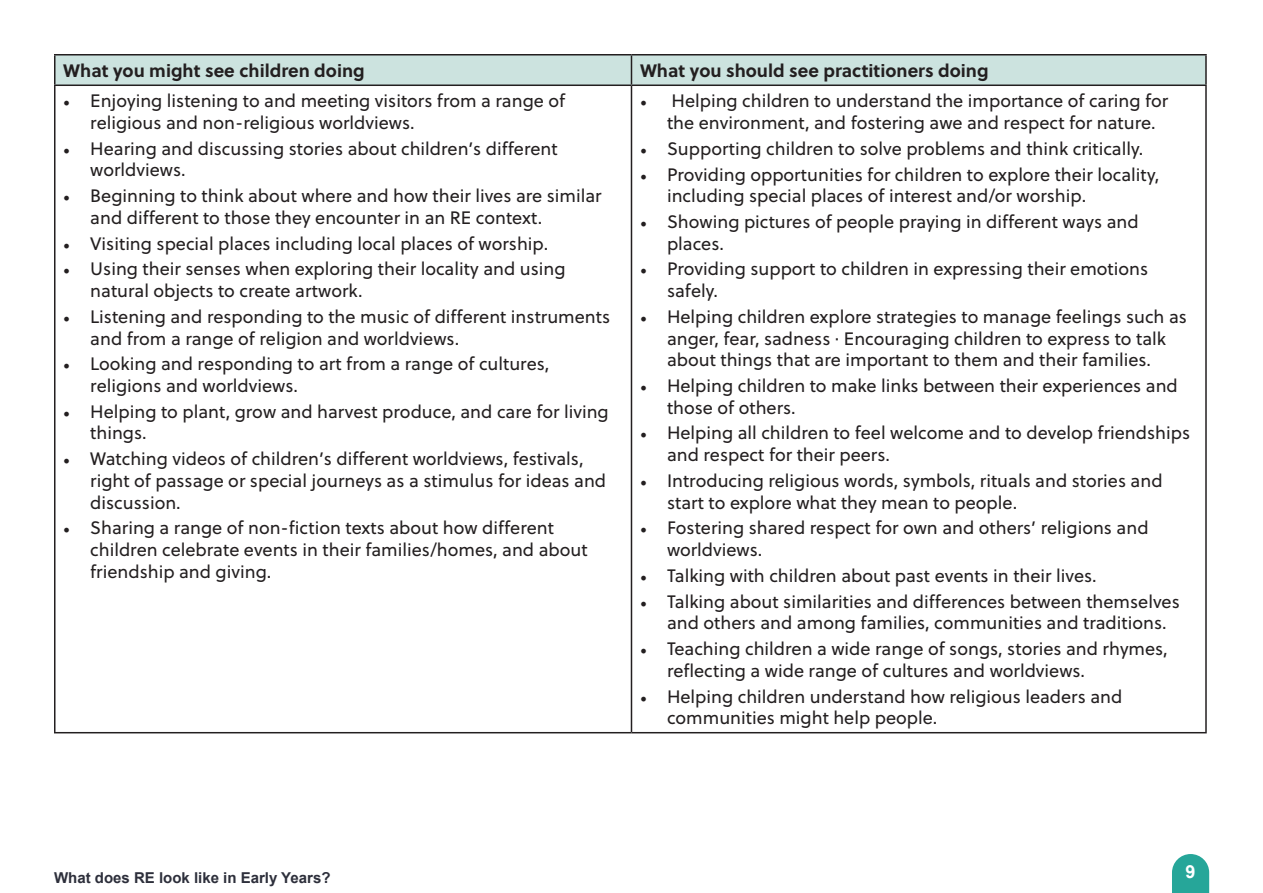
<style>
.page{position:relative;width:1263px;height:893px;background:#fff}
.page>*{position:absolute;margin:0;border:0;box-sizing:border-box;transform-origin:0 0}
.t1{font:18px/21.6px "Soleil";color:#231f20}
.t2{font:700 18px "Soleil";color:#231f20}
.t3{font:700 18px "Arial";color:#fff}
.t4{font:700 15px "Arial";color:#2d2f3b}
.s1{font-family:"Minion Pro"}
</style>
<div class="page">
<svg style="left:1172px;top:854px;width:37px;height:39px"></svg>
<div style="left:56px;top:56px;width:1149px;height:29px;background:#cce3df"></div>
<hr style="left:54px;top:54px;width:577px;height:2px;background:#231f20">
<hr style="left:54px;top:55px;width:2px;height:30px;background:#231f20">
<hr style="left:631px;top:54px;width:576px;height:2px;background:#231f20">
<hr style="left:631px;top:55px;width:1px;height:30px;background:#231f20">
<hr style="left:1205px;top:55px;width:2px;height:30px;background:#231f20">
<hr style="left:54px;top:85px;width:577px;height:1px;background:#231f20">
<hr style="left:54px;top:86px;width:2px;height:646px;background:#231f20">
<hr style="left:631px;top:85px;width:576px;height:1px;background:#231f20">
<hr style="left:631px;top:86px;width:1px;height:646px;background:#231f20">
<hr style="left:1205px;top:86px;width:2px;height:646px;background:#231f20">
<hr style="left:54px;top:732px;width:577px;height:1px;background:#231f20">
<hr style="left:631px;top:732px;width:576px;height:1px;background:#231f20">
<p class="t2" style="left:63px;top:56px;width:303px">What you might see children doing</p>
<p class="t2" style="left:640px;top:56px;width:350px">What you should see practitioners doing</p>
<p class="t1" style="left:90px;top:90px;width:476px;text-indent:-27px"><span class="s1">•</span> Enjoying listening to and meeting visitors from a range of religious and non-religious worldviews.</p>
<p class="t1" style="left:90px;top:137px;width:469px;text-indent:-27px"><span class="s1">•</span> Hearing and discussing stories about children’s different worldviews.</p>
<p class="t1" style="left:90px;top:185px;width:513px;text-indent:-27px"><span class="s1">•</span> Beginning to think about where and how their lives are similar and different to those they encounter in an RE context.</p>
<p class="t1" style="left:63px;top:232px;width:487px"><span class="s1">•</span> Visiting special places including local places of worship.</p>
<p class="t1" style="left:90px;top:258px;width:477px;text-indent:-27px"><span class="s1">•</span> Using their senses when exploring their locality and using natural objects to create artwork.</p>
<p class="t1" style="left:90px;top:305px;width:521px;text-indent:-27px"><span class="s1">•</span> Listening and responding to the music of different instruments and from a range of religion and worldviews.</p>
<p class="t1" style="left:90px;top:353px;width:461px;text-indent:-27px"><span class="s1">•</span> Looking and responding to art from a range of cultures, religions and worldviews.</p>
<p class="t1" style="left:90px;top:400px;width:520px;text-indent:-27px"><span class="s1">•</span> Helping to plant, grow and harvest produce, and care for living things.</p>
<p class="t1" style="left:90px;top:448px;width:517px;text-indent:-27px"><span class="s1">•</span> Watching videos of children’s different worldviews, festivals, right of passage or special journeys as a stimulus for ideas and discussion.</p>
<p class="t1" style="left:90px;top:517px;width:499px;text-indent:-27px"><span class="s1">•</span> Sharing a range of non-fiction texts about how different children celebrate events in their families/homes, and about friendship and giving.</p>
<p class="t1" style="left:667px;top:90px;width:503px;text-indent:-27px"><span class="s1">•</span> Helping children to understand the importance of caring for the environment, and fostering awe and respect for nature.</p>
<p class="t1" style="left:640px;top:137px;width:505px"><span class="s1">•</span> Supporting children to solve problems and think critically.</p>
<p class="t1" style="left:667px;top:163px;width:494px;text-indent:-27px"><span class="s1">•</span> Providing opportunities for children to explore their locality, including special places of interest and/or worship.</p>
<p class="t1" style="left:667px;top:210px;width:473px;text-indent:-27px"><span class="s1">•</span> Showing pictures of people praying in different ways and places.</p>
<p class="t1" style="left:667px;top:258px;width:483px;text-indent:-27px"><span class="s1">•</span> Providing support to children in expressing their emotions safely.</p>
<p class="t1" style="left:640px;top:305px;width:548px;text-align:center"><span class="s1">•</span> Helping children explore strategies to manage feelings such as anger, fear, sadness · Encouraging children to express to talk about things that are important to them and their families.</p>
<p class="t1" style="left:667px;top:374px;width:512px;text-indent:-27px"><span class="s1">•</span> Helping children to make links between their experiences and those of others.</p>
<p class="t1" style="left:667px;top:422px;width:525px;text-indent:-27px"><span class="s1">•</span> Helping all children to feel welcome and to develop friendships and respect for their peers.</p>
<p class="t1" style="left:667px;top:469px;width:497px;text-indent:-27px"><span class="s1">•</span> Introducing religious words, symbols, rituals and stories and start to explore what they mean to people.</p>
<p class="t1" style="left:667px;top:517px;width:483px;text-indent:-27px"><span class="s1">•</span> Fostering shared respect for own and others’ religions and worldviews.</p>
<p class="t1" style="left:640px;top:564px;width:458px"><span class="s1">•</span> Talking with children about past events in their lives.</p>
<p class="t1" style="left:667px;top:590px;width:514px;text-indent:-27px"><span class="s1">•</span> Talking about similarities and differences between themselves and others and among families, communities and traditions.</p>
<p class="t1" style="left:667px;top:638px;width:502px;text-indent:-27px"><span class="s1">•</span> Teaching children a wide range of songs, stories and rhymes, reflecting a wide range of cultures and worldviews.</p>
<p class="t1" style="left:667px;top:685px;width:457px;text-indent:-27px"><span class="s1">•</span> Helping children understand how religious leaders and communities might help people.</p>
<p class="t4" style="left:54px;top:867px;width:278px">What does RE look like in Early Years?</p>
<p class="t3" style="left:1185px;top:860px;width:12px">9</p>
</div>
